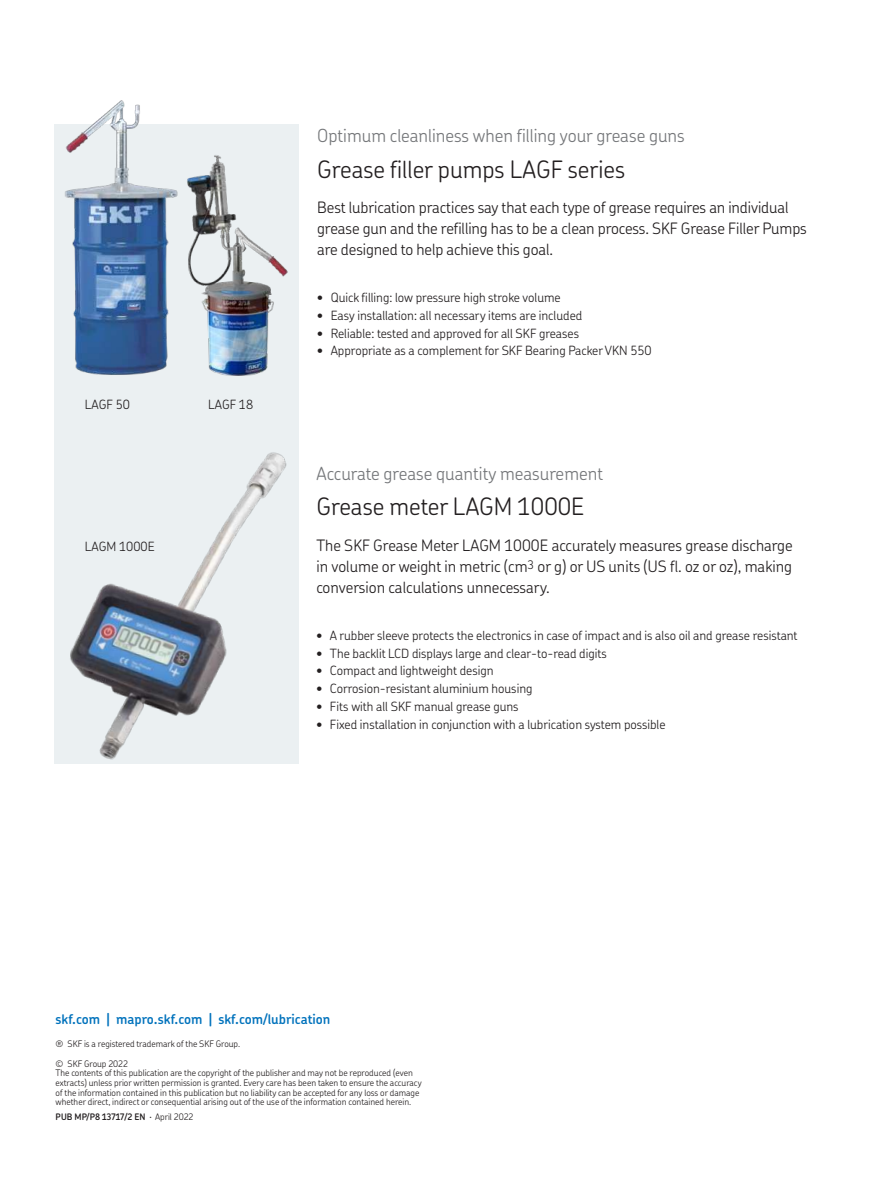
<style>
.page{position:relative;width:893px;height:1191px;background:#fff}
.page>*{position:absolute;margin:0;border:0;box-sizing:border-box;transform-origin:0 0}
.t1{font:300 24px "SKF Chevin OT";color:#231f20}
.t2{font:300 18px "SKF Chevin OT";color:#76787b}
.t3{font:300 15.75px/21px "SKF Chevin OT";letter-spacing:-.005em;color:#231f20}
.t4{font:600 13.5px "SKF Chevin OT";color:#0072bc}
.t5{font:300 12.75px "SKF Chevin OT";color:#231f20}
.t6{font:300 9px/9.8px "SKF Chevin OT";color:#231f20}
.t7{font:600 9px "SKF Chevin OT";color:#231f20}
.s1{font-weight:300}
</style>
<div class="page">
<div style="left:54px;top:124px;width:244px;height:640px;background:#ebf0f2"></div>
<img style="left:65px;top:100px;width:112px;height:275px">
<img style="left:177px;top:153px;width:122px;height:231px">
<img style="left:70px;top:452px;width:217px;height:308px">
<p class="t5" style="left:85px;top:398px;width:47px">LAGF 50</p>
<p class="t5" style="left:208px;top:398px;width:47px">LAGF 18</p>
<p class="t5" style="left:85px;top:541px;width:71px">LAGM 1000E</p>
<h2 class="t2" style="left:317px;top:127px;width:369px">Optimum cleanliness when filling your grease guns</h2>
<h1 class="t1" style="left:317px;top:158px;width:309px">Grease filler pumps LAGF series</h1>
<p class="t3" style="left:317px;top:198px;width:491px">Best lubrication practices say that each type of grease requires an individual grease gun and the refilling has to be a clean process. SKF Grease Filler Pumps are designed to help achieve this goal.</p>
<p class="t5" style="left:317px;top:292px;width:245px">• Quick filling: low pressure high stroke volume</p>
<p class="t5" style="left:317px;top:309px;width:267px">• Easy installation: all necessary items are included</p>
<p class="t5" style="left:317px;top:327px;width:263px">• Reliable: tested and approved for all SKF greases</p>
<p class="t5" style="left:317px;top:345px;width:336px">• Appropriate as a complement for SKF Bearing Packer VKN 550</p>
<h2 class="t2" style="left:316px;top:465px;width:288px">Accurate grease quantity measurement</h2>
<h1 class="t1" style="left:316px;top:496px;width:269px">Grease meter LAGM 1000E</h1>
<p class="t3" style="left:316px;top:535px;width:478px;text-align:justify">The SKF Grease Meter LAGM 1000E accurately measures grease discharge in volume or weight in metric (cm<sup>3</sup> or g) or US units (US fl. oz or oz), making conversion calculations unnecessary.</p>
<p class="t5" style="left:316px;top:629px;width:482px">• A rubber sleeve protects the electronics in case of impact and is also oil and grease resistant</p>
<p class="t5" style="left:316px;top:647px;width:292px">• The backlit LCD displays large and clear-to-read digits</p>
<p class="t5" style="left:316px;top:665px;width:179px">• Compact and lightweight design</p>
<p class="t5" style="left:316px;top:683px;width:217px">• Corrosion-resistant aluminium housing</p>
<p class="t5" style="left:316px;top:701px;width:204px">• Fits with all SKF manual grease guns</p>
<p class="t5" style="left:316px;top:718px;width:350px">• Fixed installation in conjunction with a lubrication system possible</p>
<p class="t4" style="left:55px;top:1013px;width:276px">skf.com | mapro.skf.com | skf.com/lubrication</p>
<p class="t6" style="left:55px;top:1035px;width:186px;line-height:19.4px">® SKF is a registered trademark of the SKF Group. © SKF Group 2022</p>
<p class="t6" style="left:55px;top:1069px;width:367px">The contents of this publication are the copyright of the publisher and may not be reproduced (even extracts) unless prior written permission is granted. Every care has been taken to ensure the accuracy of the information contained in this publication but no liability can be accepted for any loss or damage whether direct, indirect or consequential arising out of the use of the information contained herein.</p>
<p class="t7" style="left:55px;top:1112px;width:139px">PUB MP/P8 13717/2 EN <span class="s1">· April 2022</span></p>
</div>
